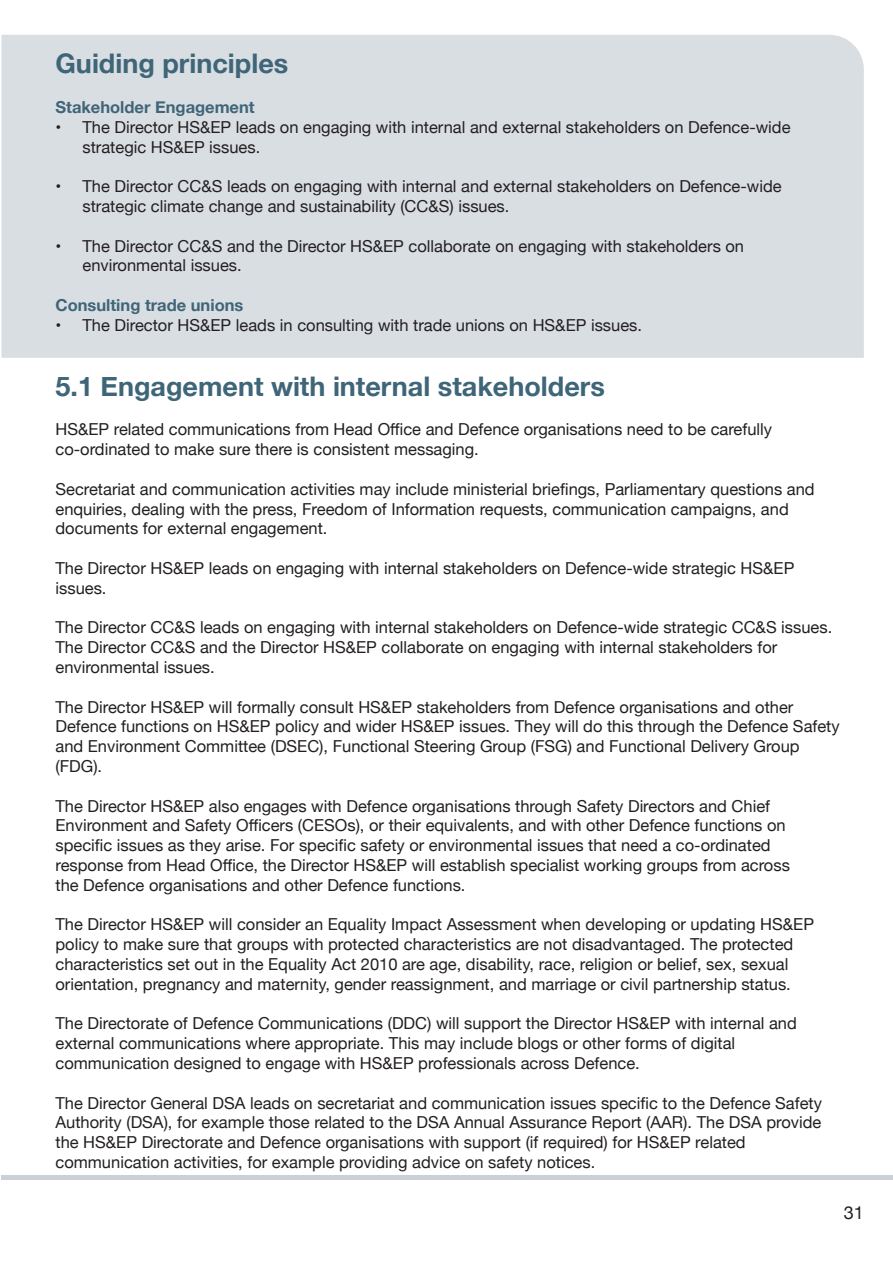
<style>
.page{position:relative;width:893px;height:1263px;background:#fff}
.page>*{position:absolute;margin:0;border:0;box-sizing:border-box;transform-origin:0 0}
.t1{font:700 27px "Helvetica Neue";color:#3f6578}
.t2{font:18px "Helvetica Neue";color:#231f20}
.t3{font:16.5px/19.8px "Helvetica Neue";color:#231f20}
.t4{font:700 16.5px "Helvetica Neue";color:#3f6578}
</style>
<div class="page">
<hr style="left:0;top:1176px;width:893px;height:4px;background:#c9d0d7">
<hr style="left:0;top:1142px;width:1px;height:120px;background:#fff">
<div style="left:1px;top:35px;width:863px;height:323px;background:#d9dee3"></div>
<p class="t1" style="left:55px;top:43px;width:234px">Guiding principles</p>
<p class="t4" style="left:55px;top:94px;width:201px">Stakeholder Engagement</p>
<p class="t3" style="left:82px;top:118px;width:710px;text-indent:-27px">• The Director HS&amp;EP leads on engaging with internal and external stakeholders on Defence-wide strategic HS&amp;EP issues.</p>
<p class="t3" style="left:82px;top:177px;width:701px;text-indent:-27px">• The Director CC&amp;S leads on engaging with internal and external stakeholders on Defence-wide strategic climate change and sustainability (CC&amp;S) issues.</p>
<p class="t3" style="left:82px;top:237px;width:663px;text-indent:-27px">• The Director CC&amp;S and the Director HS&amp;EP collaborate on engaging with stakeholders on environmental issues.</p>
<p class="t4" style="left:55px;top:292px;width:189px">Consulting trade unions</p>
<p class="t3" style="left:55px;top:316px;width:588px">• The Director HS&amp;EP leads in consulting with trade unions on HS&amp;EP issues.</p>
<p class="t1" style="left:55px;top:365px;width:551px">5.1 Engagement with internal stakeholders</p>
<p class="t3" style="left:55px;top:420px;width:718px">HS&amp;EP related communications from Head Office and Defence organisations need to be carefully</p>
<p class="t3" style="left:55px;top:440px;width:425px">co-ordinated to make sure there is consistent messaging.</p>
<p class="t3" style="left:55px;top:480px;width:761px">Secretariat and communication activities may include ministerial briefings, Parliamentary questions and enquiries, dealing with the press, Freedom of Information requests, communication campaigns, and</p>
<p class="t3" style="left:55px;top:519px;width:273px">documents for external engagement.</p>
<p class="t3" style="left:55px;top:559px;width:740px">The Director HS&amp;EP leads on engaging with internal stakeholders on Defence-wide strategic HS&amp;EP</p>
<p class="t3" style="left:55px;top:579px;width:53px">issues.</p>
<p class="t3" style="left:55px;top:618px;width:778px">The Director CC&amp;S leads on engaging with internal stakeholders on Defence-wide strategic CC&amp;S issues.<br>The Director CC&amp;S and the Director HS&amp;EP collaborate on engaging with internal stakeholders for</p>
<p class="t3" style="left:55px;top:658px;width:161px">environmental issues.</p>
<p class="t3" style="left:55px;top:698px;width:739px">The Director HS&amp;EP will formally consult HS&amp;EP stakeholders from Defence organisations and other</p>
<p class="t3" style="left:55px;top:717px;width:786px">Defence functions on HS&amp;EP policy and wider HS&amp;EP issues. They will do this through the Defence Safety and Environment Committee (DSEC), Functional Steering Group (FSG) and Functional Delivery Group (FDG).</p>
<p class="t3" style="left:55px;top:797px;width:716px">The Director HS&amp;EP also engages with Defence organisations through Safety Directors and Chief</p>
<p class="t3" style="left:55px;top:816px;width:732px">Environment and Safety Officers (CESOs), or their equivalents, and with other Defence functions on</p>
<p class="t3" style="left:55px;top:836px;width:717px">specific issues as they arise. For specific safety or environmental issues that need a co-ordinated</p>
<p class="t3" style="left:55px;top:856px;width:736px">response from Head Office, the Director HS&amp;EP will establish specialist working groups from across</p>
<p class="t3" style="left:55px;top:876px;width:411px">the Defence organisations and other Defence functions.</p>
<p class="t3" style="left:55px;top:915px;width:760px">The Director HS&amp;EP will consider an Equality Impact Assessment when developing or updating HS&amp;EP policy to make sure that groups with protected characteristics are not disadvantaged. The protected</p>
<p class="t3" style="left:55px;top:955px;width:734px">characteristics set out in the Equality Act 2010 are age, disability, race, religion or belief, sex, sexual</p>
<p class="t3" style="left:55px;top:975px;width:737px">orientation, pregnancy and maternity, gender reassignment, and marriage or civil partnership status.</p>
<p class="t3" style="left:55px;top:1014px;width:743px">The Directorate of Defence Communications (DDC) will support the Director HS&amp;EP with internal and</p>
<p class="t3" style="left:55px;top:1034px;width:681px">external communications where appropriate. This may include blogs or other forms of digital</p>
<p class="t3" style="left:55px;top:1054px;width:586px">communication designed to engage with HS&amp;EP professionals across Defence.</p>
<p class="t3" style="left:55px;top:1094px;width:768px;text-align:justify">The Director General DSA leads on secretariat and communication issues specific to the Defence Safety Authority (DSA), for example those related to the DSA Annual Assurance Report (AAR). The DSA provide the HS&amp;EP Directorate and Defence organisations with support (if required) for HS&amp;EP related</p>
<p class="t3" style="left:55px;top:1153px;width:541px">communication activities, for example providing advice on safety notices.</p>
<p class="t2" style="left:844px;top:1200px;width:22px">31</p>
</div>
